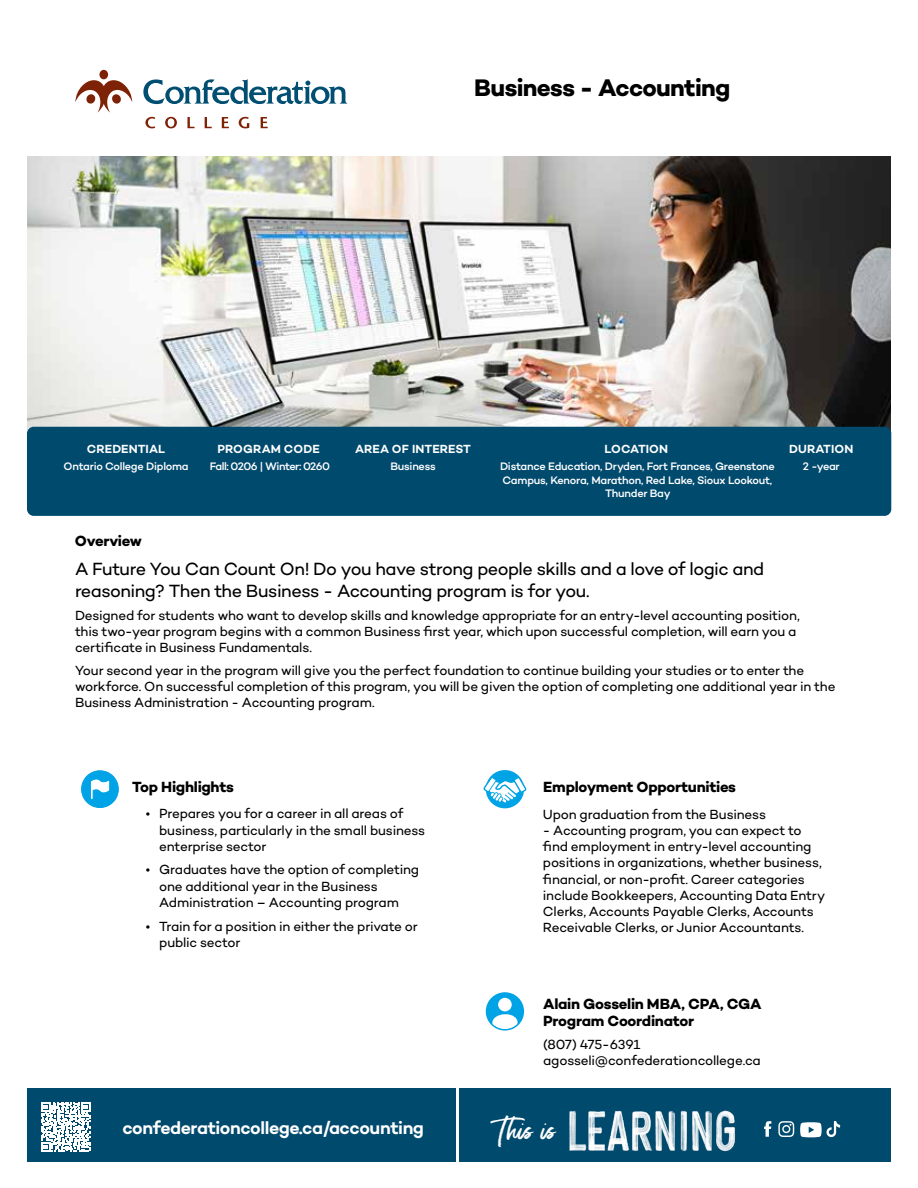
<style>
.page{position:relative;width:918px;height:1188px;background:#fff}
.page>*{position:absolute;margin:0;border:0;box-sizing:border-box;transform-origin:0 0}
.t1{font:30.3px "Moonstone";color:#fff}
.t2{font:700 24.3px "Campton";letter-spacing:-.03em;color:#000}
.t3{font:18px/21.6px "Campton";letter-spacing:-.03em;color:#000}
.t4{font:600 18px "Campton";letter-spacing:-.025em;color:#fff}
.t5{font:700 15px/17.1px "Campton";letter-spacing:-.02em;color:#000}
.t6{font:13.5px/16.2px "Campton";letter-spacing:-.015em;color:#000}
.t7{font:600 12px "Campton";letter-spacing:.01em;color:#fff}
.t8{font:500 11.1px/13.4px "Campton";letter-spacing:-.025em;color:#fff;text-align:center}
.t9{font:500 11.1px "Campton";letter-spacing:-.045em;color:#fff}
</style>
<div class="page">
<img style="left:27px;top:156px;width:864px;height:275px">
<svg style="left:82px;top:771px;width:36px;height:37px"></svg>
<svg style="left:143px;top:79px;width:205px;height:25px"></svg>
<div style="left:99px;top:70px;width:9px;height:9px;background:#7d2205;border-radius:50%"></div>
<svg style="left:75px;top:78px;width:57px;height:35px"></svg>
<svg style="left:145px;top:117px;width:10px;height:11px"></svg>
<svg style="left:165px;top:117px;width:12px;height:11px"></svg>
<svg style="left:187px;top:117px;width:8px;height:11px"></svg>
<svg style="left:205px;top:117px;width:7px;height:11px"></svg>
<svg style="left:222px;top:117px;width:7px;height:11px"></svg>
<svg style="left:239px;top:117px;width:10px;height:11px"></svg>
<svg style="left:261px;top:117px;width:7px;height:11px"></svg>
<div style="left:487px;top:771px;width:36px;height:37px;background:#00a3e6;border-radius:50%"></div>
<div style="left:486px;top:770px;width:38px;height:38px;border:2px solid #00a3e6;border-radius:50%"></div>
<svg style="left:484px;top:777px;width:42px;height:27px"></svg>
<div style="left:487px;top:993px;width:36px;height:37px;background:#00a3e6;border-radius:50%"></div>
<div style="left:498px;top:998px;width:14px;height:13px;background:#fff;border-radius:50%"></div>
<svg style="left:492px;top:1014px;width:26px;height:16px"></svg>
<div style="left:486px;top:992px;width:38px;height:39px;border:2px solid #00a3e6;border-radius:50%"></div>
<div style="left:27px;top:427px;width:864px;height:89px;background:#004a6e;border-radius:7px"></div>
<div style="left:27px;top:1089px;width:864px;height:73px;background:#004a6e"></div>
<hr style="left:456px;top:1087px;width:3px;height:79px;background:#fff">
<img style="left:569px;top:1110px;width:167px;height:42px">
<svg style="left:41px;top:1102px;width:49px;height:49px"></svg>
<svg style="left:764px;top:1121px;width:7px;height:16px"></svg>
<svg style="left:778px;top:1121px;width:16px;height:16px"></svg>
<svg style="left:800px;top:1121px;width:40px;height:16px"></svg>
<h2 class="t2" style="left:474px;top:72px;width:258px">Business - Accounting</h2>
<p class="t7" style="left:87px;top:441px;width:80px">CREDENTIAL</p>
<p class="t8" style="left:64px;top:460px;width:127px">Ontario College Diploma</p>
<p class="t7" style="left:218px;top:441px;width:104px">PROGRAM CODE</p>
<p class="t9" style="left:210px;top:460px;width:122px">Fall: 0206 | Winter: 0260</p>
<p class="t5" style="left:75px;top:533px;width:68px">Overview</p>
<p class="t7" style="left:355px;top:441px;width:117px">AREA OF INTEREST</p>
<p class="t8" style="left:390px;top:460px;width:47px">Business</p>
<p class="t7" style="left:605px;top:441px;width:65px">LOCATION</p>
<p class="t8" style="left:500px;top:460px;width:276px">Distance Education, Dryden, Fort Frances, Greenstone<br>Campus, Kenora, Marathon, Red Lake, Sioux Lookout,<br>Thunder Bay</p>
<p class="t7" style="left:789px;top:441px;width:66px">DURATION</p>
<p class="t8" style="left:803px;top:460px;width:38px">2 -year</p>
<h3 class="t3" style="left:75px;top:558px;width:691px">A Future You Can Count On! Do you have strong people skills and a love of logic and reasoning? Then the Business - Accounting program is for you.</h3>
<p class="t6" style="left:75px;top:607px;width:726px">Designed for students who want to develop skills and knowledge appropriate for an entry-level accounting position, this two-year program begins with a common Business first year, which upon successful completion, will earn you a certificate in Business Fundamentals.</p>
<p class="t6" style="left:75px;top:662px;width:762px">Your second year in the program will give you the perfect foundation to continue building your studies or to enter the workforce. On successful completion of this program, you will be given the option of completing one additional year in the<br>Business Administration - Accounting program.</p>
<p class="t5" style="left:132px;top:778px;width:103px">Top Highlights</p>
<p class="t5" style="left:543px;top:778px;width:194px">Employment Opportunities</p>
<p class="t6" style="left:159px;top:805px;width:268px;text-indent:-14px">• Prepares you for a career in all areas of business, particularly in the small business enterprise sector</p>
<p class="t6" style="left:159px;top:861px;width:262px;text-indent:-14px">• Graduates have the option of completing one additional year in the Business<br>Administration – Accounting program</p>
<p class="t6" style="left:159px;top:917px;width:260px;text-indent:-14px">• Train for a position in either the private or public sector</p>
<p class="t6" style="left:543px;top:806px;width:225px">Upon graduation from the Business</p>
<p class="t6" style="left:543px;top:822px;width:284px">- Accounting program, you can expect to find employment in entry-level accounting positions in organizations, whether business, financial, or non-profit. Career categories include Bookkeepers, Accounting Data Entry Clerks, Accounts Payable Clerks, Accounts Receivable Clerks, or Junior Accountants.</p>
<p class="t5" style="left:543px;top:995px;width:220px">Alain Gosselin MBA, CPA, CGA<br>Program Coordinator</p>
<p class="t6" style="left:543px;top:1036px;width:219px">(807) 475-6391 agosseli@confederationcollege.ca</p>
<h3 class="t4" style="left:122px;top:1117px;width:303px">confederationcollege.ca/accounting</h3>
<h1 class="t1" style="left:499px;top:1110px;width:59px">This is</h1>
</div>
